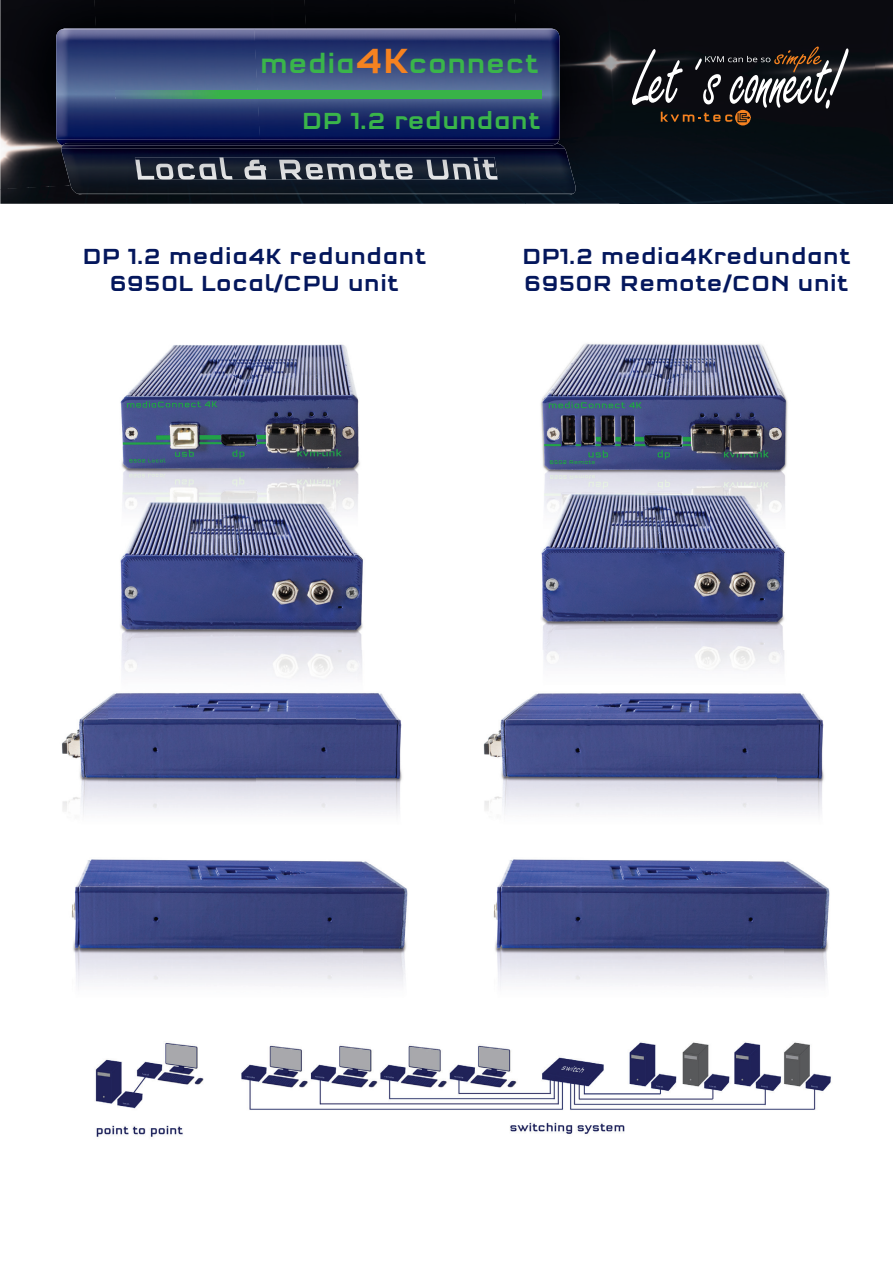
<style>
.page{position:relative;width:893px;height:1263px;background:#fff}
.page>*{position:absolute;margin:0;border:0;box-sizing:border-box;transform-origin:0 0}
.t1{font:500 27px "Q Type Square";color:#3ab54a}
.t2{font:500 24px "Q Type Square";color:#3ab54a}
.t3{font:500 22.5px/27px "Q Type Square";color:#04175c;text-align:center}
.s1{font-size:36px;color:#f58220}
</style>
<div class="page">
<img style="left:620px;top:0;width:255px;height:204px">
<svg style="left:632px;top:47px;width:216px;height:78px;background:#343334"></svg>
<img style="left:516px;top:0;width:104px;height:204px">
<img style="left:0;top:189px;width:525px;height:15px">
<img style="left:0;top:0;width:94px;height:189px">
<div style="left:306px;top:0;width:210px;height:29px;background:#030408"></div>
<div style="left:94px;top:0;width:212px;height:29px;background:#030408"></div>
<img style="left:77px;top:194px;width:496px;height:1px">
<img style="left:62px;top:143px;width:503px;height:5px">
<img style="left:61px;top:148px;width:515px;height:46px">
<img style="left:135px;top:157px;width:363px;height:23px">
<img style="left:61px;top:29px;width:494px;height:1px">
<img style="left:57px;top:140px;width:502px;height:5px">
<img style="left:63px;top:143px;width:494px;height:3px">
<img style="left:260px;top:30px;width:300px;height:110px">
<img style="left:56px;top:30px;width:204px;height:110px">
<img style="left:116px;top:90px;width:425px;height:9px">
<div style="left:875px;top:0;width:18px;height:204px;background:#0b0c11"></div>
<img style="left:120px;top:344px;width:240px;height:150px">
<img style="left:540px;top:343px;width:248px;height:143px">
<img style="left:109px;top:494px;width:254px;height:213px">
<img style="left:541px;top:486px;width:244px;height:213px">
<img style="left:62px;top:697px;width:47px;height:118px">
<img style="left:355px;top:651px;width:47px;height:163px">
<img style="left:109px;top:707px;width:246px;height:105px">
<img style="left:483px;top:651px;width:146px;height:161px">
<img style="left:629px;top:699px;width:147px;height:112px">
<img style="left:776px;top:651px;width:48px;height:163px">
<img style="left:71px;top:863px;width:291px;height:124px">
<img style="left:362px;top:863px;width:46px;height:122px">
<img style="left:87px;top:859px;width:281px;height:4px">
<img style="left:493px;top:863px;width:290px;height:124px">
<img style="left:783px;top:863px;width:47px;height:122px">
<img style="left:509px;top:859px;width:281px;height:4px">
<img style="left:95px;top:1041px;width:736px;height:96px">
<p class="t1" style="left:260px;top:48px;width:280px">media<span class="s1">4K</span>connect</p>
<p class="t2" style="left:302px;top:107px;width:240px">DP 1.2 redundant</p>
<p class="t3" style="left:82px;top:243px;width:345px">DP 1.2 media4K redundant<br>6950L Local/CPU unit</p>
<p class="t3" style="left:522px;top:243px;width:330px;text-align:left">DP1.2 media4Kredundant<br>6950R Remote/CON unit</p>
</div>
